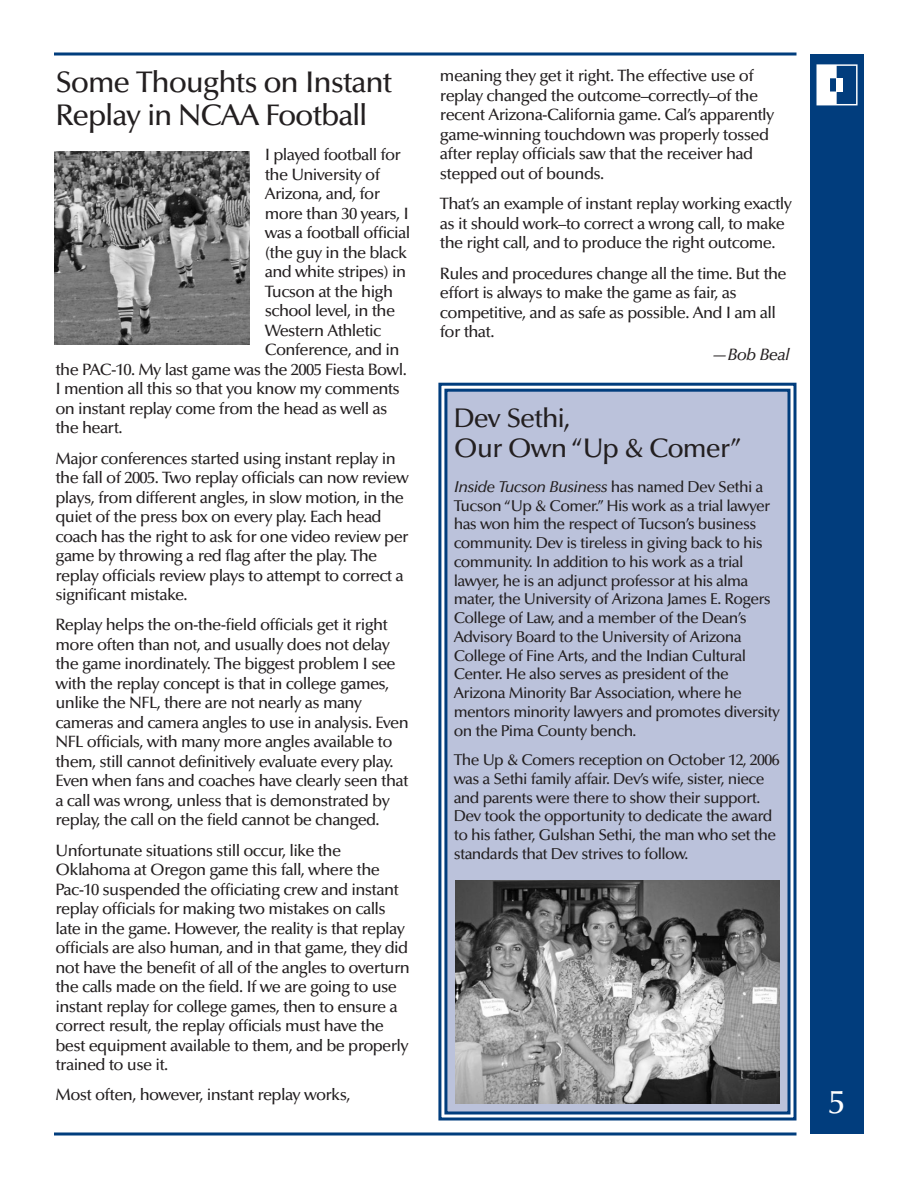
<style>
.page{position:relative;width:918px;height:1188px;background:#fff}
.page>*{position:absolute;margin:0;border:0;box-sizing:border-box;transform-origin:0 0}
.t1{font:500 33px "Optima";color:#fff}
.t2{font:500 30px/33px "Optima";letter-spacing:-.04em;color:#231f20}
.t3{font:500 27px/30px "Optima";letter-spacing:-.04em;color:#231f20}
.t4{font:500 16.5px/19.5px "Optima";letter-spacing:-.04em;color:#231f20}
.t5{font:italic 500 16.5px "Optima";letter-spacing:-.04em;color:#231f20}
.t6{font:500 15.75px/18.8px "Optima";letter-spacing:-.04em;color:#231f20}
.s1{font-style:italic}
</style>
<div class="page">
<svg style="left:438px;top:382px;width:359px;height:739px;background:#b1bbd6"></svg>
<div style="left:810px;top:54px;width:54px;height:1080px;background:#013d7d"></div>
<svg style="left:817px;top:64px;width:41px;height:41px"></svg>
<div style="left:837px;top:78px;width:6px;height:14px;background:#fff"></div>
<svg style="left:54px;top:1132px;width:742px;height:4px;background:#406d9d"></svg>
<svg style="left:54px;top:52px;width:742px;height:4px;background:#406d9d"></svg>
<img style="left:54px;top:152px;width:196px;height:192px">
<img style="left:455px;top:880px;width:325px;height:224px">
<h2 class="t2" style="left:56px;top:68px;width:339px">Some Thoughts on Instant<br>Replay in NCAA Football</h2>
<p class="t4" style="left:265px;top:147px;width:138px">I played football for</p>
<p class="t4" style="left:265px;top:166px;width:117px">the University of</p>
<p class="t4" style="left:265px;top:186px;width:117px">Arizona, and, for</p>
<p class="t4" style="left:265px;top:205px;width:146px">more than 30 years, I</p>
<p class="t4" style="left:265px;top:225px;width:147px">was a football official</p>
<p class="t4" style="left:265px;top:244px;width:144px">(the guy in the black</p>
<p class="t4" style="left:265px;top:264px;width:143px">and white stripes) in</p>
<p class="t4" style="left:265px;top:283px;width:130px">Tucson at the high</p>
<p class="t4" style="left:265px;top:303px;width:132px">school level, in the</p>
<p class="t4" style="left:265px;top:322px;width:118px">Western Athletic</p>
<p class="t4" style="left:265px;top:342px;width:136px">Conference, and in</p>
<p class="t4" style="left:55px;top:361px;width:353px">the PAC-10. My last game was the 2005 Fiesta Bowl.</p>
<p class="t4" style="left:55px;top:381px;width:346px">I mention all this so that you know my comments</p>
<p class="t4" style="left:55px;top:400px;width:333px">on instant replay come from the head as well as</p>
<p class="t4" style="left:55px;top:420px;width:69px">the heart.</p>
<p class="t4" style="left:55px;top:450px;width:355px">Major conferences started using instant replay in the fall of 2005. Two replay officials can now review plays, from different angles, in slow motion, in the quiet of the press box on every play. Each head coach has the right to ask for one video review per game by throwing a red flag after the play. The replay officials review plays to attempt to correct a significant mistake.</p>
<p class="t4" style="left:55px;top:617px;width:355px">Replay helps the on-the-field officials get it right more often than not, and usually does not delay the game inordinately. The biggest problem I see with the replay concept is that in college games, unlike the NFL, there are not nearly as many cameras and camera angles to use in analysis. Even NFL officials, with many more angles available to them, still cannot definitively evaluate every play.<br>Even when fans and coaches have clearly seen that a call was wrong, unless that is demonstrated by replay, the call on the field cannot be changed.</p>
<p class="t4" style="left:55px;top:842px;width:356px">Unfortunate situations still occur, like the Oklahoma at Oregon game this fall, where the Pac-10 suspended the officiating crew and instant replay officials for making two mistakes on calls late in the game. However, the reality is that replay officials are also human, and in that game, they did not have the benefit of all of the angles to overturn the calls made on the field. If we are going to use instant replay for college games, then to ensure a correct result, the replay officials must have the best equipment available to them, and be properly trained to use it.</p>
<p class="t4" style="left:55px;top:1087px;width:297px">Most often, however, instant replay works,</p>
<p class="t4" style="left:440px;top:68px;width:336px">meaning they get it right. The effective use of replay changed the outcome–correctly–of the recent Arizona-California game. Cal’s apparently game-winning touchdown was properly tossed after replay officials saw that the receiver had stepped out of bounds.</p>
<p class="t4" style="left:440px;top:195px;width:354px">That’s an example of instant replay working exactly as it should work–to correct a wrong call, to make the right call, and to produce the right outcome.</p>
<p class="t4" style="left:440px;top:265px;width:348px">Rules and procedures change all the time. But the effort is always to make the game as fair, as competitive, and as safe as possible. And I am all for that.</p>
<p class="t5" style="left:712px;top:347px;width:80px">—Bob Beal</p>
<h3 class="t3" style="left:454px;top:405px;width:290px">Dev Sethi,<br>Our Own “Up &amp; Comer”</h3>
<p class="t6" style="left:454px;top:479px;width:328px"><span class="s1">Inside Tucson Business</span> has named Dev Sethi a Tucson “Up &amp; Comer.” His work as a trial lawyer has won him the respect of Tucson’s business community. Dev is tireless in giving back to his community. In addition to his work as a trial lawyer, he is an adjunct professor at his alma mater, the University of Arizona James E. Rogers College of Law, and a member of the Dean’s Advisory Board to the University of Arizona College of Fine Arts, and the Indian Cultural Center. He also serves as president of the Arizona Minority Bar Association, where he mentors minority lawyers and promotes diversity on the Pima County bench.</p>
<p class="t6" style="left:454px;top:752px;width:327px">The Up &amp; Comers reception on October 12, 2006 was a Sethi family affair. Dev’s wife, sister, niece and parents were there to show their support.<br>Dev took the opportunity to dedicate the award to his father, Gulshan Sethi, the man who set the standards that Dev strives to follow.</p>
<h1 class="t1" style="left:829px;top:1088px;width:18px">5</h1>
</div>
